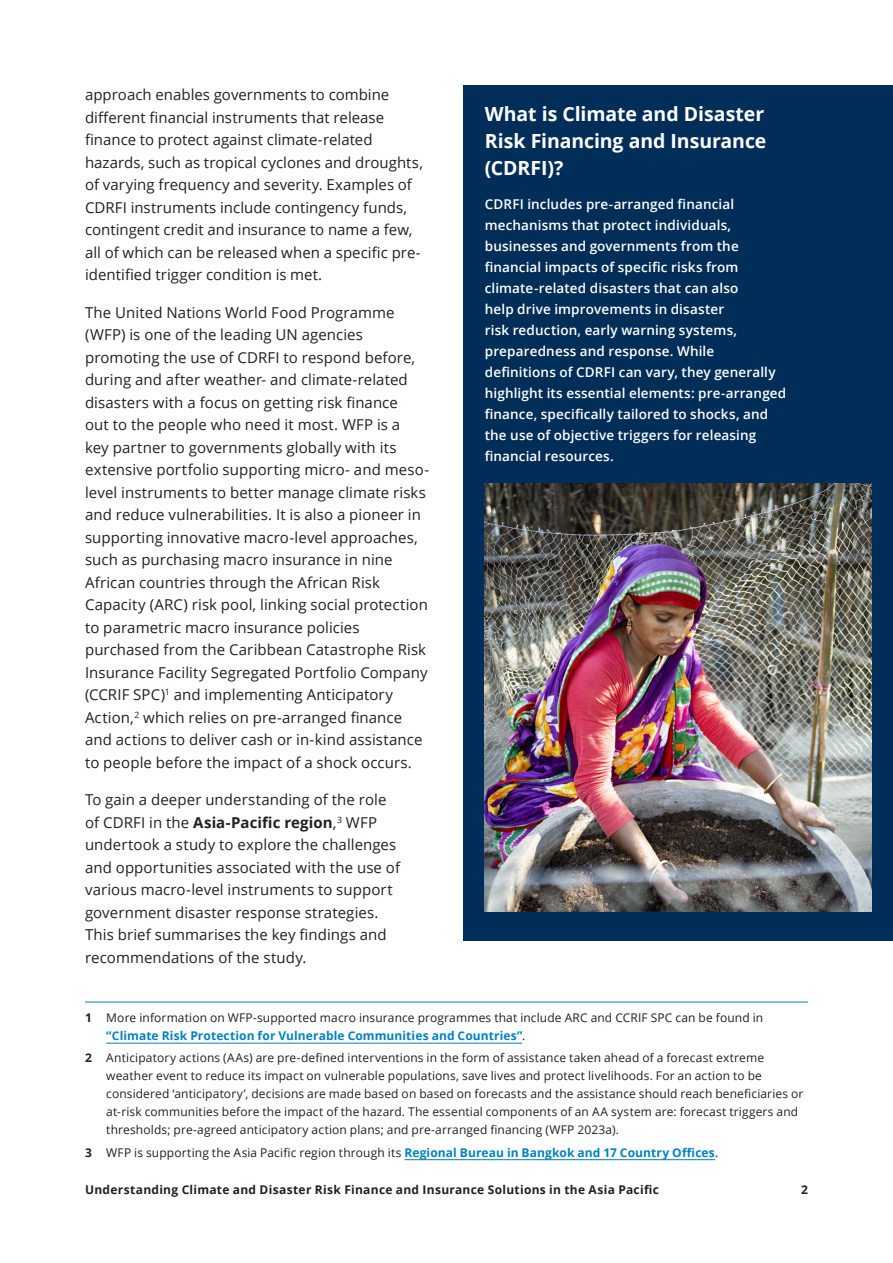
<style>
.page{position:relative;width:893px;height:1263px;background:#fff}
.page>*{position:absolute;margin:0;border:0;box-sizing:border-box;transform-origin:0 0}
.QUOTE_BODY{font:700 19.5px/27px "Open Sans";letter-spacing:-.005em;color:#fff;text-align:justify}
.BODY_TEXT{font:15px/22.5px "Open Sans";letter-spacing:.005em;color:#231f20}
.QUOTE_BODY-2{font:600 13.5px/21px "Open Sans";letter-spacing:.01em;color:#fff}
.t1{font:12px/18px "Open Sans";letter-spacing:.01em;color:#231f20}
.t2{font:700 12px "Open Sans";letter-spacing:.025em;color:#231f20}
.s1{font-weight:700}
.s2{font-weight:700;color:#0081c4}
</style>
<div class="page">
<hr style="left:85px;top:1002px;width:723px;height:1px;background:#0081c4">
<hr style="left:106px;top:1043px;width:416px;height:1px;background:#0081c4">
<hr style="left:404px;top:1159px;width:311px;height:1px;background:#0081c4">
<div style="left:463px;top:85px;width:345px;height:855px;background:#002e59"></div>
<div style="left:808px;top:85px;width:85px;height:855px;background:#002e59"></div>
<img style="left:485px;top:483px;width:386px;height:428px">
<p class="BODY_TEXT" style="left:85px;top:83px;width:339px">approach enables governments to combine different financial instruments that release finance to protect against climate-related hazards, such as tropical cyclones and droughts, of varying frequency and severity. Examples of CDRFI instruments include contingency funds, contingent credit and insurance to name a few, all of which can be released when a specific pre&shy;identified trigger condition is met.</p>
<p class="BODY_TEXT" style="left:85px;top:300px;width:346px">The United Nations World Food Programme (WFP) is one of the leading UN agencies promoting the use of CDRFI to respond before, during and after weather- and climate-related disasters with a focus on getting risk finance<br>out to the people who need it most. WFP is a<br>key partner to governments globally with its extensive portfolio supporting micro- and meso&shy;level instruments to better manage climate risks and reduce vulnerabilities. It is also a pioneer in supporting innovative macro-level approaches, such as purchasing macro insurance in nine African countries through the African Risk Capacity (ARC) risk pool, linking social protection to parametric macro insurance policies purchased from the Caribbean Catastrophe Risk Insurance Facility Segregated Portfolio Company (CCRIF SPC)<sup>1</sup> and implementing Anticipatory Action,<sup>2</sup> which relies on pre-arranged finance and actions to deliver cash or in-kind assistance to people before the impact of a shock occurs.</p>
<p class="BODY_TEXT" style="left:85px;top:788px;width:317px">To gain a deeper understanding of the role of CDRFI in the <span class="s1">Asia-Pacific region</span>,<sup>3</sup> WFP undertook a study to explore the challenges and opportunities associated with the use of various macro-level instruments to support government disaster response strategies.<br>This brief summarises the key findings and recommendations of the study.</p>
<p class="QUOTE_BODY" style="left:485px;top:100px;width:283px">What is Climate and Disaster Risk Financing and Insurance (CDRFI)?</p>
<p class="QUOTE_BODY-2" style="left:485px;top:193px;width:303px">CDRFI includes pre-arranged financial mechanisms that protect individuals, businesses and governments from the financial impacts of specific risks from climate-related disasters that can also<br>help drive improvements in disaster<br>risk reduction, early warning systems, preparedness and response. While definitions of CDRFI can vary, they generally highlight its essential elements: pre-arranged finance, specifically tailored to shocks, and the use of objective triggers for releasing financial resources.</p>
<p class="t1" style="left:106px;top:1008px;width:658px;text-indent:-21px"><span class="s1">1</span> More information on WFP-supported macro insurance programmes that include ARC and CCRIF SPC can be found in <span class="s2">“Climate Risk Protection for Vulnerable Communities and Countries”</span>.</p>
<p class="t1" style="left:106px;top:1049px;width:699px;text-indent:-21px"><span class="s1">2</span> Anticipatory actions (AAs) are pre-defined interventions in the form of assistance taken ahead of a forecast extreme weather event to reduce its impact on vulnerable populations, save lives and protect livelihoods. For an action to be considered ‘anticipatory’, decisions are made based on based on forecasts and the assistance should reach beneficiaries or at-risk communities before the impact of the hazard. The essential components of an AA system are: forecast triggers and thresholds; pre-agreed anticipatory action plans; and pre-arranged financing (WFP 2023a).</p>
<p class="t1" style="left:85px;top:1143px;width:635px"><span class="s1">3</span> WFP is supporting the Asia Pacific region through its <span class="s2">Regional Bureau in Bangkok and 17 Country Offices</span>.</p>
<p class="t2" style="left:85px;top:1181px;width:575px">Understanding Climate and Disaster Risk Finance and Insurance Solutions in the Asia Pacific</p>
<p class="t2" style="left:801px;top:1181px;width:8px">2</p>
</div>
